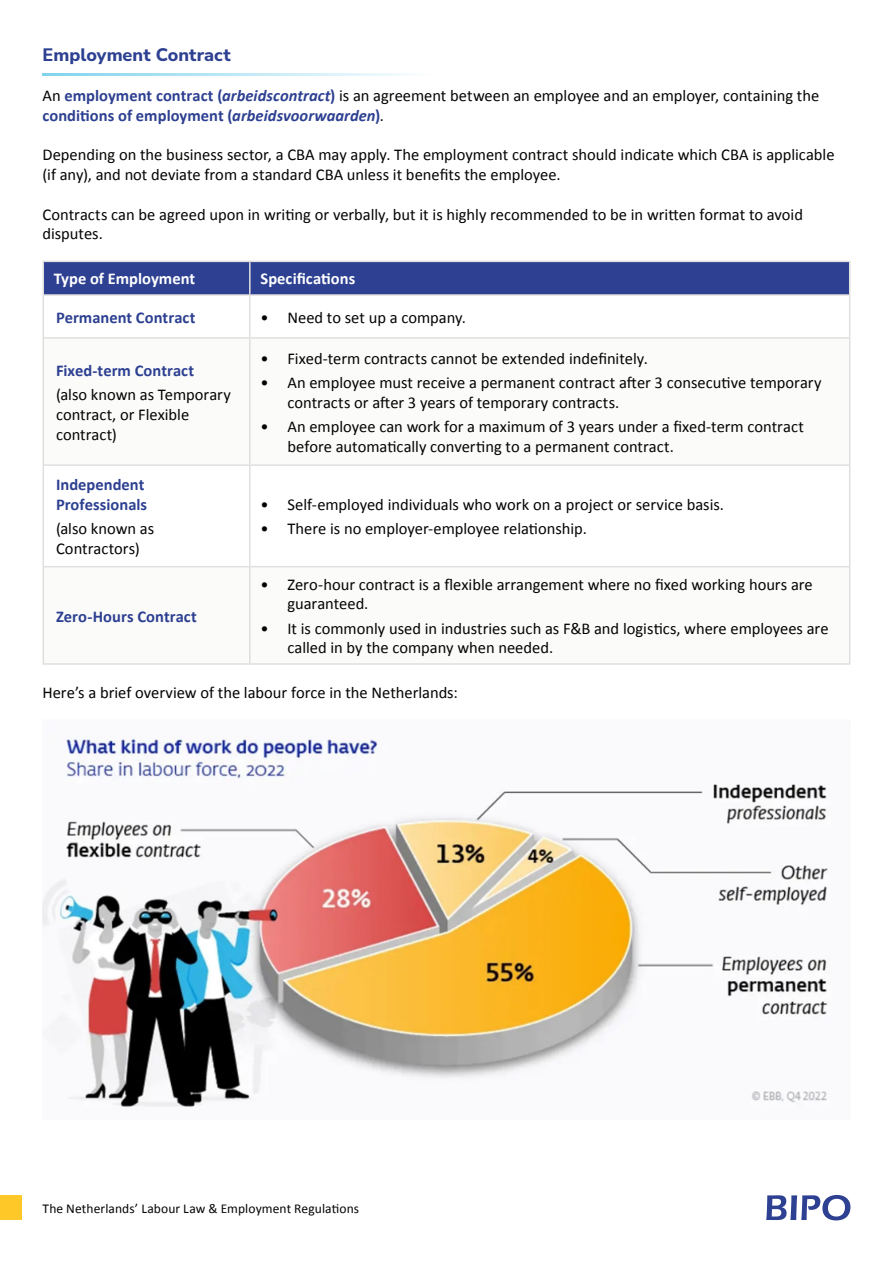
<style>
.page{position:relative;width:893px;height:1263px;background:#fff}
.page>*{position:absolute;margin:0;border:0;box-sizing:border-box;transform-origin:0 0}
.t1{font:800 18px "Nunito Sans";color:#2d4091}
.t2{font:16.5px/19.8px "Calibri";color:#040503}
.t3{font:700 16.5px/19.8px "Calibri";color:#2d4091}
.Body_L{font:700 16.5px "Calibri";letter-spacing:.005em;color:#fff}
.t4{font:13.5px "Calibri";letter-spacing:.005em;color:#040503}
.s1{font-weight:700;color:#2d4091}
.s2{font-weight:700;font-style:italic;color:#2d4091}
</style>
<div class="page">
<div style="left:0;top:1195px;width:21px;height:25px;background:#fec829"></div>
<svg style="left:766px;top:1195px;width:84px;height:25px"></svg>
<svg style="left:43px;top:73px;width:363px;height:3px"></svg>
<div style="left:44px;top:262px;width:805px;height:32px;background:#2d4091"></div>
<hr style="left:849px;top:339px;width:1px;height:125px;background:#e0dfde">
<hr style="left:849px;top:567px;width:1px;height:96px;background:#e0dfde">
<hr style="left:849px;top:296px;width:1px;height:41px;background:#e0dfde">
<hr style="left:849px;top:466px;width:1px;height:100px;background:#e0dfde">
<hr style="left:849px;top:262px;width:1px;height:32px;background:#e0dfde">
<hr style="left:251px;top:261px;width:599px;height:1px;background:#e0dfde">
<hr style="left:44px;top:294px;width:205px;height:2px;background:#e0dfde">
<hr style="left:251px;top:294px;width:599px;height:2px;background:#e0dfde">
<hr style="left:44px;top:337px;width:205px;height:2px;background:#e0dfde">
<hr style="left:251px;top:337px;width:599px;height:2px;background:#e0dfde">
<hr style="left:44px;top:464px;width:205px;height:2px;background:#e0dfde">
<hr style="left:251px;top:464px;width:599px;height:2px;background:#e0dfde">
<hr style="left:44px;top:566px;width:205px;height:1px;background:#e0dfde">
<hr style="left:251px;top:566px;width:599px;height:1px;background:#e0dfde">
<hr style="left:43px;top:663px;width:207px;height:2px;background:#e0dfde">
<hr style="left:250px;top:663px;width:600px;height:2px;background:#e0dfde">
<hr style="left:43px;top:261px;width:208px;height:1px;background:#e0dfde">
<hr style="left:43px;top:262px;width:1px;height:33px;background:#e0dfde">
<hr style="left:249px;top:262px;width:2px;height:33px;background:#e0dfde">
<hr style="left:43px;top:295px;width:1px;height:43px;background:#e0dfde">
<hr style="left:249px;top:295px;width:2px;height:43px;background:#e0dfde">
<hr style="left:43px;top:338px;width:1px;height:127px;background:#e0dfde">
<hr style="left:249px;top:338px;width:2px;height:127px;background:#e0dfde">
<hr style="left:43px;top:465px;width:1px;height:102px;background:#e0dfde">
<hr style="left:249px;top:465px;width:2px;height:102px;background:#e0dfde">
<hr style="left:43px;top:567px;width:1px;height:96px;background:#e0dfde">
<hr style="left:249px;top:567px;width:2px;height:96px;background:#e0dfde">
<img style="left:43px;top:735px;width:785px;height:373px">
<h4 class="t1" style="left:43px;top:42px;width:190px">Employment Contract</h4>
<p class="t2" style="left:43px;top:85px;width:778px">An <span class="s1">employment contract (</span><span class="s2">arbeidscontract</span><span class="s1">)</span> is an agreement between an employee and an employer, containing the <span class="s1">conditions of employment (</span><span class="s2">arbeidsvoorwaarden</span><span class="s1">)</span>.</p>
<p class="t2" style="left:43px;top:144px;width:794px">Depending on the business sector, a CBA may apply. The employment contract should indicate which CBA is applicable (if any), and not deviate from a standard CBA unless it benefits the employee.</p>
<p class="t2" style="left:43px;top:204px;width:762px">Contracts can be agreed upon in writing or verbally, but it is highly recommended to be in written format to avoid disputes.</p>
<p class="Body_L" style="left:54px;top:267px;width:143px">Type of Employment</p>
<p class="Body_L" style="left:260px;top:267px;width:96px">Specifications</p>
<p class="t3" style="left:56px;top:307px;width:141px">Permanent Contract</p>
<p class="t2" style="left:260px;top:307px;width:207px">• Need to set up a company.</p>
<p class="t3" style="left:56px;top:360px;width:140px">Fixed-term Contract</p>
<p class="t2" style="left:56px;top:384px;width:177px">(also known as Temporary contract, or Flexible contract)</p>
<p class="t2" style="left:260px;top:348px;width:389px">• Fixed-term contracts cannot be extended indefinitely.</p>
<p class="t2" style="left:287px;top:372px;width:536px;text-indent:-27px">• An employee must receive a permanent contract after 3 consecutive temporary contracts or after 3 years of temporary contracts.</p>
<p class="t2" style="left:287px;top:416px;width:518px;text-indent:-27px">• An employee can work for a maximum of 3 years under a fixed-term contract before automatically converting to a permanent contract.</p>
<p class="t3" style="left:56px;top:474px;width:93px">Independent<br>Professionals</p>
<p class="t2" style="left:56px;top:518px;width:100px">(also known as<br>Contractors)</p>
<p class="t2" style="left:260px;top:494px;width:465px">• Self-employed individuals who work on a project or service basis.</p>
<p class="t2" style="left:260px;top:518px;width:328px">• There is no employer-employee relationship.</p>
<p class="t2" style="left:287px;top:574px;width:527px;text-indent:-27px">• Zero-hour contract is a flexible arrangement where no fixed working hours are guaranteed.</p>
<p class="t2" style="left:287px;top:618px;width:543px;text-indent:-27px">• It is commonly used in industries such as F&amp;B and logistics, where employees are called in by the company when needed.</p>
<p class="t2" style="left:43px;top:682px;width:417px">Here’s a brief overview of the labour force in the Netherlands:</p>
<p class="t3" style="left:56px;top:605px;width:142px">Zero-Hours Contract</p>
<p class="t4" style="left:43px;top:1199px;width:318px">The Netherlands’ Labour Law &amp; Employment Regulations</p>
</div>
